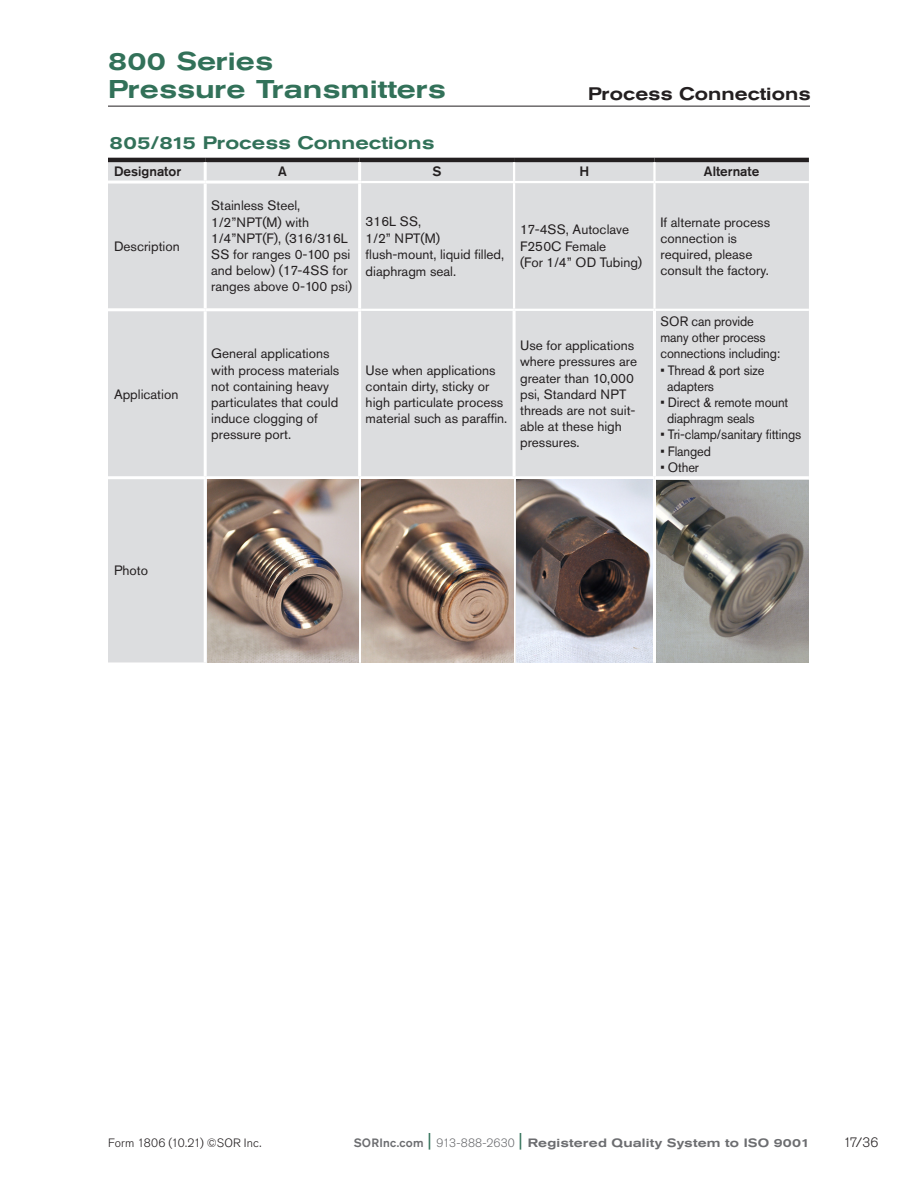
<style>
.page{position:relative;width:918px;height:1188px;background:#fff}
.page>*{position:absolute;margin:0;border:0;box-sizing:border-box;transform-origin:0 0}
.Product_name{font:500 expanded 25.5px "Akzidenz Grotesk Std";color:#327159}
.section_head{font:500 expanded 18px "Akzidenz Grotesk Std";color:#327159}
.section_head-2{font:500 expanded 18px "Akzidenz Grotesk Std";color:#231f20;scale:.96 1}
.t1{font:13.5px/16.2px "Akzidenz Grotesk Std";color:#231f20}
.t2{font:13.5px/16.2px "Akzidenz Grotesk Std";color:#231f20;scale:.95 1}
.t3{font:500 13.5px "Akzidenz Grotesk Std";color:#231f20}
.t4{font:300 13.5px "Akzidenz Grotesk Std";color:#231f20}
.t5{font:500 expanded 12px "Akzidenz Grotesk Std";letter-spacing:.015em;color:#6c6d70}
.t6{font:300 12px "Akzidenz Grotesk Std";letter-spacing:.015em;color:#231f20}
.s1{font-stretch:normal}
.s2{font-weight:400;font-stretch:normal;font-size:18px;color:#327159}
.s3{font-weight:300;font-stretch:normal}
</style>
<div class="page">
<hr style="left:108px;top:106px;width:702px;height:1px;background:#231f20">
<div style="left:108px;top:162px;width:701px;height:500px;background:#dcdddf"></div>
<hr style="left:108px;top:158px;width:97px;height:4px;background:#231f20">
<hr style="left:205px;top:158px;width:155px;height:4px;background:#231f20">
<hr style="left:360px;top:158px;width:154px;height:4px;background:#231f20">
<hr style="left:514px;top:158px;width:140px;height:4px;background:#231f20">
<svg style="left:513px;top:162px;width:2px;height:19px"></svg>
<hr style="left:513px;top:183px;width:2px;height:126px;background:#fff">
<hr style="left:361px;top:309px;width:153px;height:2px;background:#fff">
<hr style="left:514px;top:309px;width:140px;height:2px;background:#fff">
<hr style="left:361px;top:181px;width:153px;height:2px;background:#fff">
<hr style="left:514px;top:181px;width:140px;height:2px;background:#fff">
<hr style="left:654px;top:158px;width:155px;height:4px;background:#231f20">
<hr style="left:653px;top:162px;width:3px;height:19px;background:#fff">
<hr style="left:654px;top:181px;width:155px;height:2px;background:#fff">
<hr style="left:653px;top:183px;width:3px;height:126px;background:#fff">
<hr style="left:654px;top:309px;width:155px;height:2px;background:#fff">
<hr style="left:204px;top:162px;width:3px;height:19px;background:#fff">
<hr style="left:358px;top:162px;width:3px;height:19px;background:#fff">
<hr style="left:108px;top:181px;width:97px;height:3px;background:#fff">
<hr style="left:205px;top:181px;width:156px;height:3px;background:#fff">
<hr style="left:204px;top:184px;width:3px;height:124px;background:#fff">
<hr style="left:358px;top:184px;width:3px;height:124px;background:#fff">
<hr style="left:108px;top:308px;width:97px;height:3px;background:#fff">
<hr style="left:205px;top:308px;width:156px;height:3px;background:#fff">
<hr style="left:204px;top:311px;width:3px;height:165px;background:#fff">
<hr style="left:358px;top:311px;width:3px;height:165px;background:#fff">
<hr style="left:108px;top:476px;width:97px;height:3px;background:#fff">
<hr style="left:205px;top:476px;width:155px;height:3px;background:#fff">
<hr style="left:204px;top:479px;width:3px;height:183px;background:#fff">
<hr style="left:360px;top:476px;width:154px;height:3px;background:#fff">
<hr style="left:358px;top:479px;width:3px;height:183px;background:#fff">
<hr style="left:514px;top:476px;width:140px;height:3px;background:#fff">
<hr style="left:513px;top:479px;width:3px;height:183px;background:#fff">
<hr style="left:654px;top:476px;width:155px;height:3px;background:#fff">
<hr style="left:653px;top:479px;width:3px;height:183px;background:#fff">
<hr style="left:513px;top:311px;width:3px;height:165px;background:#fff">
<hr style="left:653px;top:311px;width:3px;height:165px;background:#fff">
<img style="left:207px;top:479px;width:151px;height:183px">
<img style="left:517px;top:479px;width:136px;height:183px">
<img style="left:362px;top:479px;width:151px;height:183px">
<img style="left:656px;top:480px;width:152px;height:183px">
<p class="Product_name" style="left:108px;top:46px;width:167px">800 Series</p>
<p class="Product_name" style="left:108px;top:75px;width:339px">Pressure Transmitters</p>
<p class="section_head" style="left:110px;top:132px;width:326px">805/815 Process Connections</p>
<p class="section_head-2" style="left:588px;top:83px;width:233px">Process Connections</p>
<p class="t3" style="left:114px;top:163px;width:69px">Designator</p>
<p class="t3" style="left:278px;top:163px;width:10px">A</p>
<p class="t3" style="left:432px;top:163px;width:11px">S</p>
<p class="t3" style="left:579px;top:163px;width:11px">H</p>
<p class="t3" style="left:704px;top:163px;width:57px">Alternate</p>
<p class="t1" style="left:114px;top:238px;width:67px">Description</p>
<p class="t1" style="left:114px;top:386px;width:66px">Application</p>
<p class="t1" style="left:211px;top:198px;width:142px">Stainless Steel,<br>1/2”NPT(M) with<br>1/4”NPT(F), (316/316L<br>SS for ranges 0-100 psi and below) (17-4SS for ranges above 0-100 psi)</p>
<p class="t1" style="left:366px;top:213px;width:57px">316L SS,</p>
<p class="t1" style="left:366px;top:230px;width:76px">1/2” NPT(M)</p>
<p class="t1" style="left:366px;top:246px;width:140px">flush-mount, liquid filled, diaphragm seal.</p>
<p class="t1" style="left:520px;top:221px;width:111px">17-4SS, Autoclave<br>F250C Female</p>
<p class="t1" style="left:520px;top:255px;width:124px">(For 1/4” OD Tubing)</p>
<p class="t1" style="left:211px;top:345px;width:130px">General applications with process materials not containing heavy particulates that could induce clogging of pressure port.</p>
<p class="t1" style="left:366px;top:362px;width:143px">Use when applications contain dirty, sticky or high particulate process material such as paraffin.</p>
<p class="t1" style="left:520px;top:337px;width:119px">Use for applications where pressures are greater than 10,000 psi, Standard NPT threads are not suit&shy;able at these high pressures.</p>
<p class="t1" style="left:660px;top:214px;width:111px">If alternate process connection is</p>
<p class="t1" style="left:660px;top:246px;width:93px">required, please</p>
<p class="t1" style="left:660px;top:262px;width:110px">consult the factory.</p>
<p class="t2" style="left:660px;top:313px;width:100px">SOR can provide</p>
<p class="t2" style="left:660px;top:329px;width:128px">many other process connections including:</p>
<p class="t2" style="left:660px;top:362px;width:111px">• Thread &amp; port size</p>
<p class="t2" style="left:667px;top:378px;width:51px">adapters</p>
<p class="t2" style="left:660px;top:394px;width:136px">• Direct &amp; remote mount</p>
<p class="t2" style="left:667px;top:410px;width:94px">diaphragm seals</p>
<p class="t2" style="left:660px;top:426px;width:150px">• Tri-clamp/sanitary fittings</p>
<p class="t2" style="left:660px;top:443px;width:55px">• Flanged</p>
<p class="t2" style="left:660px;top:459px;width:42px">• Other</p>
<p class="t1" style="left:114px;top:562px;width:36px">Photo</p>
<p class="t6" style="left:108px;top:1136px;width:155px">Form 1806 (10.21) ©SOR Inc.</p>
<p class="t5" style="left:354px;top:1136px;width:458px"><span class="s1">SORInc.com</span> <span class="s2">|</span> <span class="s3">913-888-2630</span> <span class="s2">|</span> Registered Quality System to ISO 9001</p>
<p class="t4" style="left:843px;top:1134px;width:37px">17/36</p>
</div>
